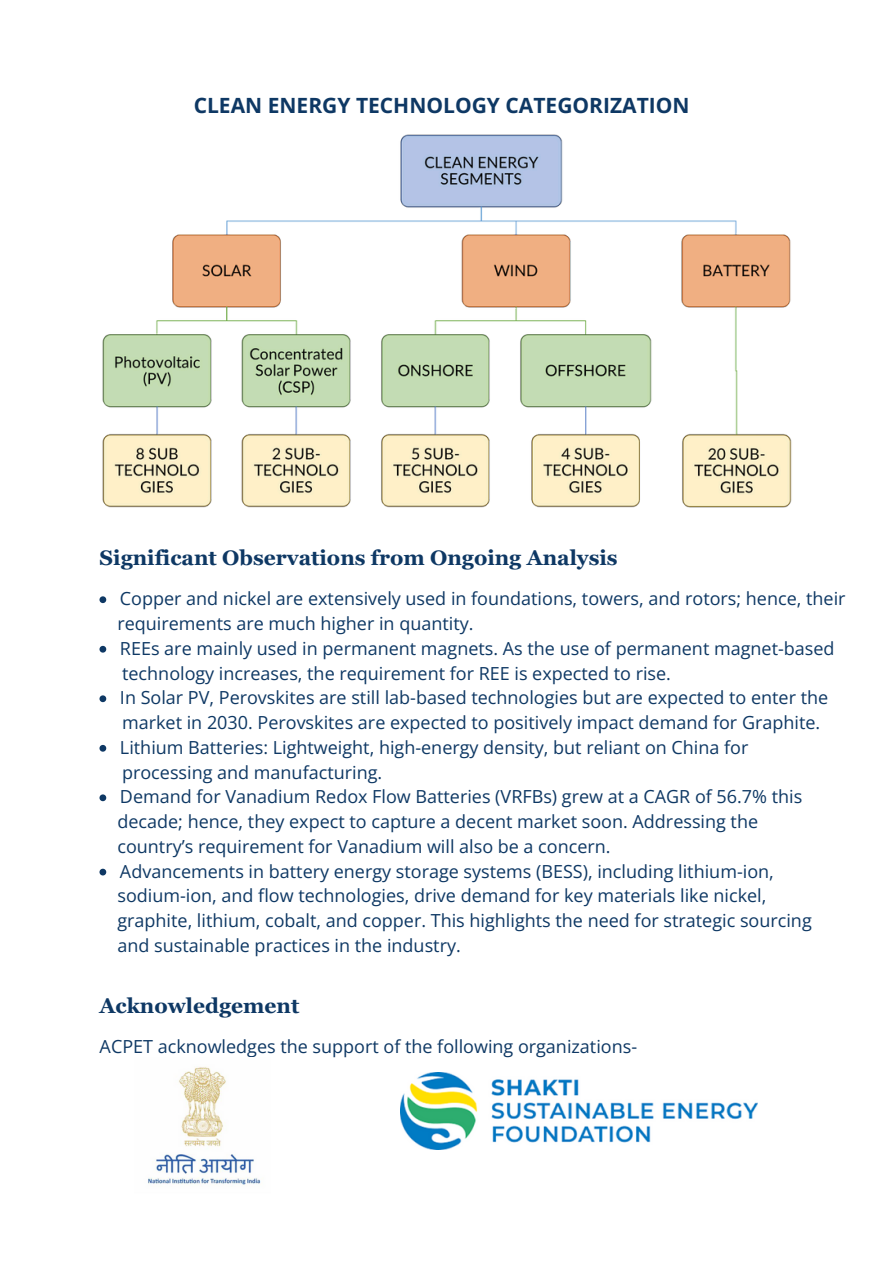
<style>
.page{position:relative;width:894px;height:1264px;background:#fff}
.page>*{position:absolute;margin:0;border:0;box-sizing:border-box;transform-origin:0 0}
.t1{font:700 21px "Georgia Pro";color:#0e3864}
.t2{font:700 21px "Open Sans";color:#0e3864}
.t3{font:18px "Open Sans";color:#0e3864}
</style>
<div class="page">
<img style="left:102px;top:134px;width:690px;height:374px">
<svg style="left:99px;top:596px;width:7px;height:7px"></svg>
<svg style="left:99px;top:646px;width:7px;height:6px"></svg>
<svg style="left:99px;top:695px;width:7px;height:7px"></svg>
<svg style="left:99px;top:745px;width:7px;height:6px"></svg>
<svg style="left:99px;top:794px;width:7px;height:7px"></svg>
<svg style="left:99px;top:868px;width:7px;height:7px"></svg>
<img style="left:148px;top:1066px;width:113px;height:121px">
<img style="left:400px;top:1072px;width:357px;height:77px">
<p class="t2" style="left:194px;top:91px;width:497px">CLEAN ENERGY TECHNOLOGY CATEGORIZATION</p>
<h2 class="t1" style="left:100px;top:546px;width:519px">Significant Observations from Ongoing Analysis</h2>
<p class="t3" style="left:120px;top:586px;width:727px">Copper and nickel are extensively used in foundations, towers, and rotors; hence, their</p>
<p class="t3" style="left:117px;top:611px;width:357px">requirements are much higher in quantity.</p>
<p class="t3" style="left:120px;top:635px;width:715px">REEs are mainly used in permanent magnets. As the use of permanent magnet-based</p>
<p class="t3" style="left:122px;top:660px;width:550px">technology increases, the requirement for REE is expected to rise.</p>
<p class="t3" style="left:120px;top:685px;width:709px">In Solar PV, Perovskites are still lab-based technologies but are expected to enter the</p>
<p class="t3" style="left:122px;top:710px;width:699px">market in 2030. Perovskites are expected to positively impact demand for Graphite.</p>
<p class="t3" style="left:120px;top:734px;width:629px">Lithium Batteries: Lightweight, high-energy density, but reliant on China for</p>
<p class="t3" style="left:122px;top:759px;width:261px">processing and manufacturing.</p>
<p class="t3" style="left:120px;top:784px;width:683px">Demand for Vanadium Redox Flow Batteries (VRFBs) grew at a CAGR of 56.7% this</p>
<p class="t3" style="left:117px;top:809px;width:642px">decade; hence, they expect to capture a decent market soon. Addressing the</p>
<p class="t3" style="left:117px;top:833px;width:494px">country’s requirement for Vanadium will also be a concern.</p>
<p class="t3" style="left:120px;top:858px;width:655px">Advancements in battery energy storage systems (BESS), including lithium-ion,</p>
<p class="t3" style="left:117px;top:883px;width:650px">sodium-ion, and flow technologies, drive demand for key materials like nickel,</p>
<p class="t3" style="left:117px;top:908px;width:695px">graphite, lithium, cobalt, and copper. This highlights the need for strategic sourcing</p>
<p class="t3" style="left:117px;top:932px;width:345px">and sustainable practices in the industry.</p>
<h2 class="t1" style="left:100px;top:994px;width:201px">Acknowledgement</h2>
<p class="t3" style="left:100px;top:1034px;width:539px">ACPET acknowledges the support of the following organizations-</p>
</div>
